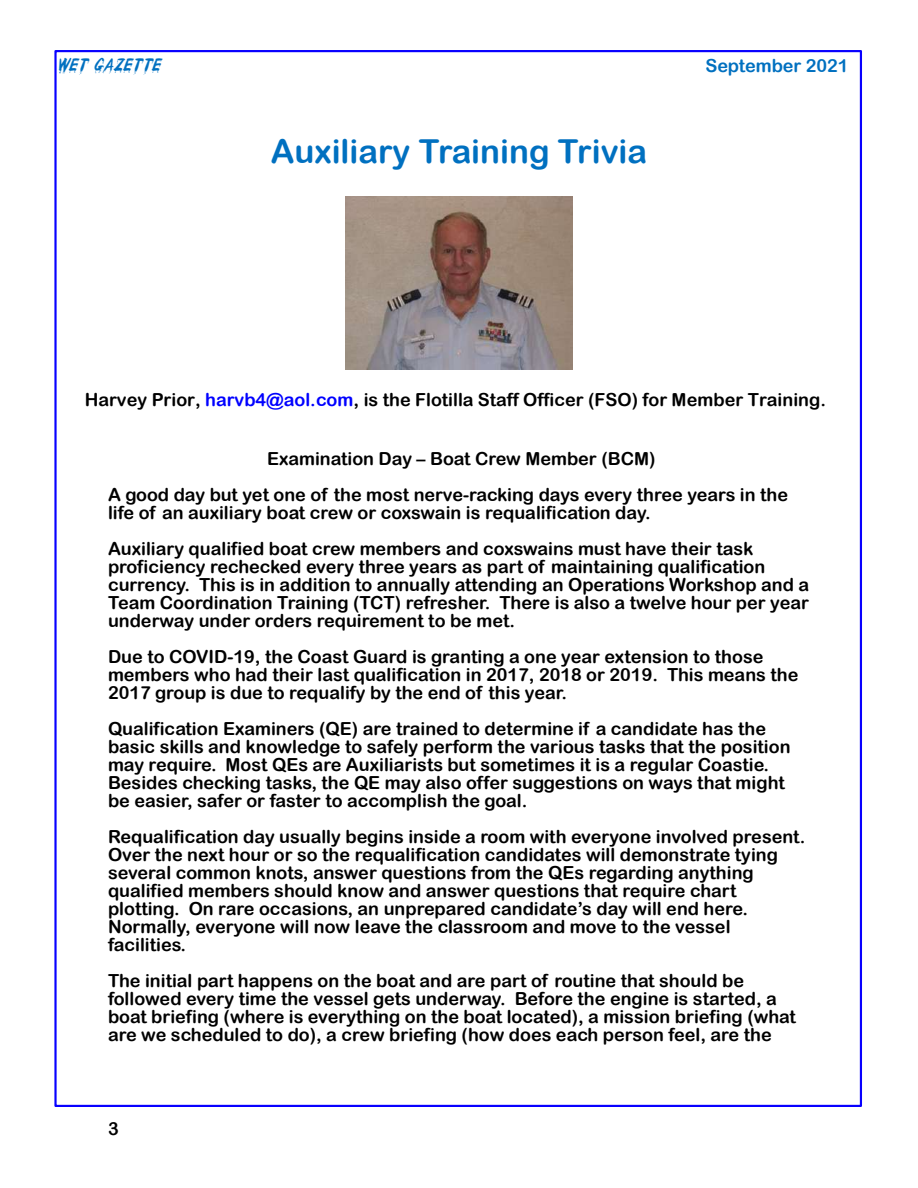
<style>
.page{position:relative;width:918px;height:1188px;background:#fff}
.page>*{position:absolute;margin:0;border:0;box-sizing:border-box;transform-origin:0 0}
.t1{font:33px "Arial Rounded MT Bold";color:#0070c0}
.t2{font:18px/18px "Arial Rounded MT Bold";color:#000}
.t3{font:18px "Arial Rounded MT Bold";letter-spacing:-.005em;color:#0070c0}
.t4{font:italic 18px "Wet Paint";color:#0070c0}
.s1{color:#00f}
</style>
<div class="page">
<div style="left:54px;top:50px;width:808px;height:1057px;background:#fff;border:2px solid #0800ff"></div>
<img style="left:345px;top:196px;width:228px;height:173px">
<p class="t4" style="left:56px;top:57px;width:111px">WET GAZETTE</p>
<p class="t3" style="left:705px;top:59px;width:145px">September 2021</p>
<h1 class="t1" style="left:271px;top:139px;width:378px">Auxiliary Training Trivia</h1>
<p class="t2" style="left:85px;top:392px;width:743px">Harvey Prior, <span class="s1">harvb4@aol.com</span>, is the Flotilla Staff Officer (FSO) for Member Training.</p>
<p class="t2" style="left:108px;top:443px;width:682px;line-height:36px;text-indent:159px">Examination Day – Boat Crew Member (BCM)<br>A good day but yet one of the most nerve-racking days every three years in the</p>
<p class="t2" style="left:108px;top:497px;width:647px;line-height:36px">life of an auxiliary boat crew or coxswain is requalification day.<br>Auxiliary qualified boat crew members and coxswains must have their task</p>
<p class="t2" style="left:108px;top:560px;width:703px">proficiency rechecked every three years as part of maintaining qualification currency. This is in addition to annually attending an Operations Workshop and a Team Coordination Training (TCT) refresher. There is also a twelve hour per year underway under orders requirement to be met.</p>
<p class="t2" style="left:108px;top:650px;width:692px">Due to COVID-19, the Coast Guard is granting a one year extension to those members who had their last qualification in 2017, 2018 or 2019. This means the<br>2017 group is due to requalify by the end of this year.</p>
<p class="t2" style="left:108px;top:722px;width:684px">Qualification Examiners (QE) are trained to determine if a candidate has the basic skills and knowledge to safely perform the various tasks that the position may require. Most QEs are Auxiliarists but sometimes it is a regular Coastie.<br>Besides checking tasks, the QE may also offer suggestions on ways that might be easier, safer or faster to accomplish the goal.</p>
<p class="t2" style="left:108px;top:830px;width:699px">Requalification day usually begins inside a room with everyone involved present.<br>Over the next hour or so the requalification candidates will demonstrate tying several common knots, answer questions from the QEs regarding anything qualified members should know and answer questions that require chart plotting. On rare occasions, an unprepared candidate’s day will end here.<br>Normally, everyone will now leave the classroom and move to the vessel facilities.</p>
<p class="t2" style="left:108px;top:974px;width:689px">The initial part happens on the boat and are part of routine that should be followed every time the vessel gets underway. Before the engine is started, a boat briefing (where is everything on the boat located), a mission briefing (what are we scheduled to do), a crew briefing (how does each person feel, are the</p>
<p class="t2" style="left:108px;top:1121px;width:12px">3</p>
</div>
